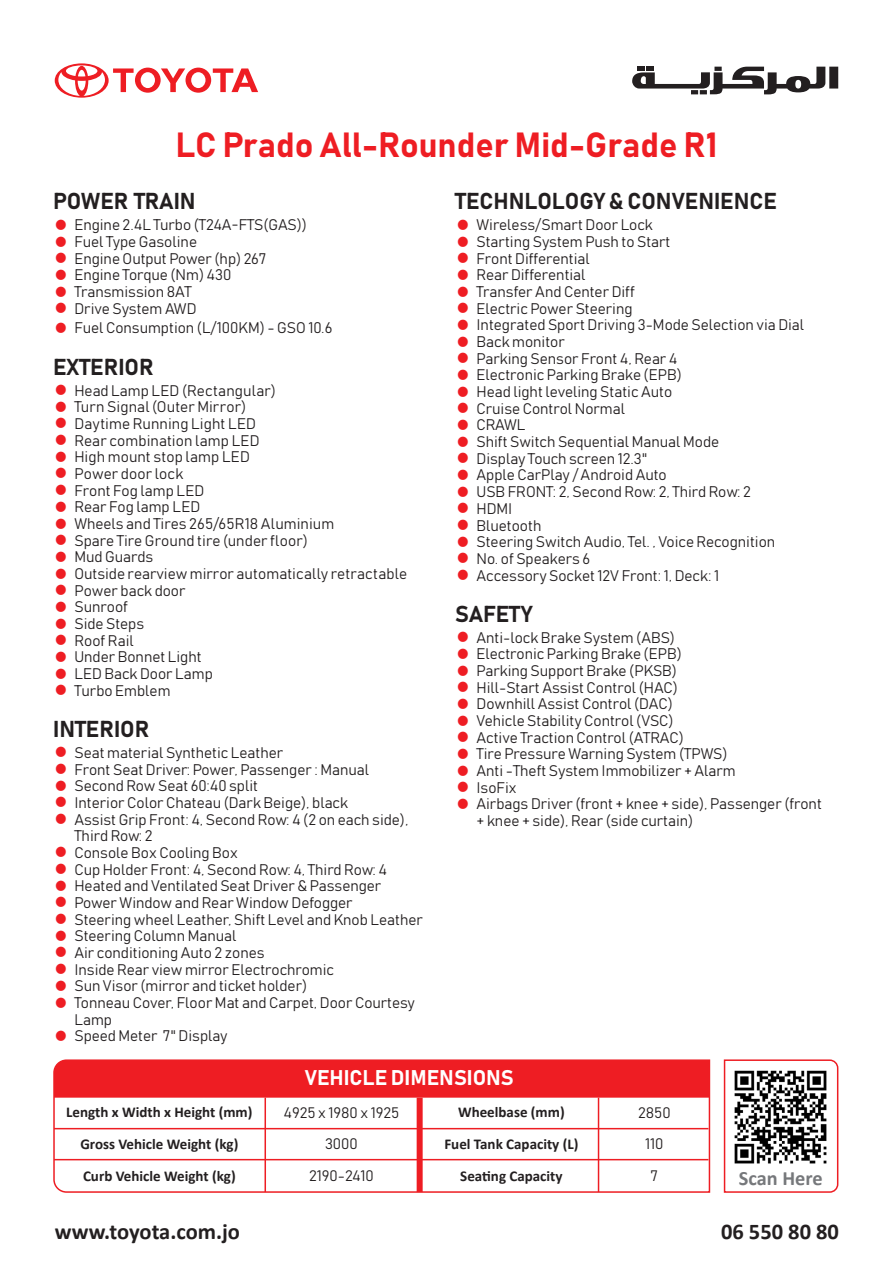
<style>
.page{position:relative;width:893px;height:1263px;background:#fff}
.page>*{position:absolute;margin:0;border:0;box-sizing:border-box;transform-origin:0 0}
.t1{font:34.5px "Bahnschrift";color:#ee1d23}
.Category{font:22.8px "Bahnschrift";color:#231f20}
.t2{font:700 22.5px "Calibri";color:#231f20}
.t3{font:21px "Bahnschrift";color:#fff}
.t4{font:700 20.4px "Calibri";color:#76787b}
.t5{font:15.15px/16.6px "Bahnschrift";color:#231f20}
.t6{font:700 15px/31.7px "Calibri";color:#231f20;text-align:center}
.Normal_Text{font:15px "Bahnschrift";color:#231f20}
.s1{color:#ee1d23}
</style>
<div class="page">
<svg style="left:632px;top:67px;width:206px;height:27px"></svg>
<svg style="left:55px;top:63px;width:203px;height:35px"></svg>
<svg style="left:53px;top:1059px;width:658px;height:134px"></svg>
<div style="left:54px;top:1060px;width:655px;height:38px;background:#ee1d23"></div>
<div style="left:417px;top:1098px;width:6px;height:94px;background:#ee1d23"></div>
<hr style="left:265px;top:1098px;width:1px;height:94px;background:#ee1d23">
<hr style="left:598px;top:1098px;width:1px;height:94px;background:#ee1d23">
<hr style="left:54px;top:1159px;width:654px;height:1px;background:#ee1d23">
<hr style="left:54px;top:1128px;width:654px;height:1px;background:#ee1d23">
<svg style="left:723px;top:1059px;width:116px;height:134px"></svg>
<img style="left:729px;top:1066px;width:103px;height:102px">
<p class="t1" style="left:175px;top:123px;width:544px">LC Prado All-Rounder Mid-Grade R1</p>
<p class="Category" style="left:53px;top:187px;width:144px">POWER TRAIN</p>
<p class="t5" style="left:53px;top:216px;width:255px"><span class="s1">•</span> Engine 2.4L Turbo (T24A-FTS(GAS))</p>
<p class="t5" style="left:53px;top:233px;width:145px"><span class="s1">•</span> Fuel Type Gasoline</p>
<p class="t5" style="left:53px;top:250px;width:215px"><span class="s1">•</span> Engine Output Power (hp) 267</p>
<p class="t5" style="left:53px;top:266px;width:180px"><span class="s1">•</span> Engine Torque (Nm) 430</p>
<p class="t5" style="left:53px;top:283px;width:140px"><span class="s1">•</span> Transmission 8AT</p>
<p class="t5" style="left:53px;top:300px;width:145px"><span class="s1">•</span> Drive System AWD</p>
<p class="t5" style="left:53px;top:320px;width:281px"><span class="s1">•</span> Fuel Consumption (L/100KM) - GSO 10.6</p>
<p class="Category" style="left:53px;top:352px;width:102px">EXTERIOR</p>
<p class="t5" style="left:53px;top:382px;width:224px"><span class="s1">•</span> Head Lamp LED (Rectangular)</p>
<p class="t5" style="left:53px;top:398px;width:194px"><span class="s1">•</span> Turn Signal (Outer Mirror)</p>
<p class="t5" style="left:53px;top:415px;width:204px"><span class="s1">•</span> Daytime Running Light LED</p>
<p class="t5" style="left:53px;top:432px;width:208px"><span class="s1">•</span> Rear combination lamp LED</p>
<p class="t5" style="left:53px;top:448px;width:198px"><span class="s1">•</span> High mount stop lamp LED</p>
<p class="t5" style="left:53px;top:465px;width:132px"><span class="s1">•</span> Power door lock</p>
<p class="t5" style="left:53px;top:482px;width:153px"><span class="s1">•</span> Front Fog lamp LED</p>
<p class="t5" style="left:53px;top:498px;width:149px"><span class="s1">•</span> Rear Fog lamp LED</p>
<p class="t5" style="left:53px;top:515px;width:283px"><span class="s1">•</span> Wheels and Tires 265/65R18 Aluminium</p>
<p class="t5" style="left:53px;top:532px;width:256px"><span class="s1">•</span> Spare Tire Ground tire (under floor)</p>
<p class="t5" style="left:53px;top:548px;width:102px"><span class="s1">•</span> Mud Guards</p>
<p class="t5" style="left:53px;top:565px;width:356px"><span class="s1">•</span> Outside rearview mirror automatically retractable</p>
<p class="t5" style="left:53px;top:582px;width:134px"><span class="s1">•</span> Power back door</p>
<p class="t5" style="left:53px;top:598px;width:76px"><span class="s1">•</span> Sunroof</p>
<p class="t5" style="left:53px;top:615px;width:93px"><span class="s1">•</span> Side Steps</p>
<p class="t5" style="left:53px;top:632px;width:82px"><span class="s1">•</span> Roof Rail</p>
<p class="t5" style="left:53px;top:648px;width:150px"><span class="s1">•</span> Under Bonnet Light</p>
<p class="t5" style="left:53px;top:665px;width:161px"><span class="s1">•</span> LED Back Door Lamp</p>
<p class="t5" style="left:53px;top:682px;width:119px"><span class="s1">•</span> Turbo Emblem</p>
<p class="Category" style="left:53px;top:714px;width:98px">INTERIOR</p>
<p class="t5" style="left:53px;top:744px;width:232px"><span class="s1">•</span> Seat material Synthetic Leather</p>
<p class="t5" style="left:53px;top:761px;width:317px"><span class="s1">•</span> Front Seat Driver: Power, Passenger : Manual</p>
<p class="t5" style="left:53px;top:777px;width:206px"><span class="s1">•</span> Second Row Seat 60:40 split</p>
<p class="t5" style="left:53px;top:794px;width:296px"><span class="s1">•</span> Interior Color Chateau (Dark Beige), black</p>
<p class="t5" style="left:74px;top:811px;width:335px;text-indent:-21px"><span class="s1">•</span> Assist Grip Front: 4, Second Row: 4 (2 on each side),<br>Third Row: 2</p>
<p class="t5" style="left:53px;top:844px;width:186px"><span class="s1">•</span> Console Box Cooling Box</p>
<p class="t5" style="left:53px;top:861px;width:335px"><span class="s1">•</span> Cup Holder Front: 4, Second Row: 4, Third Row: 4</p>
<p class="t5" style="left:53px;top:877px;width:330px"><span class="s1">•</span> Heated and Ventilated Seat Driver &amp; Passenger</p>
<p class="t5" style="left:53px;top:894px;width:301px"><span class="s1">•</span> Power Window and Rear Window Defogger</p>
<p class="t5" style="left:53px;top:911px;width:371px"><span class="s1">•</span> Steering wheel Leather, Shift Level and Knob Leather</p>
<p class="t5" style="left:53px;top:927px;width:185px"><span class="s1">•</span> Steering Column Manual</p>
<p class="t5" style="left:53px;top:944px;width:213px"><span class="s1">•</span> Air conditioning Auto 2 zones</p>
<p class="t5" style="left:53px;top:961px;width:282px"><span class="s1">•</span> Inside Rear view mirror Electrochromic</p>
<p class="t5" style="left:53px;top:977px;width:256px"><span class="s1">•</span> Sun Visor (mirror and ticket holder)</p>
<p class="t5" style="left:74px;top:994px;width:342px;text-indent:-21px"><span class="s1">•</span> Tonneau Cover, Floor Mat and Carpet, Door Courtesy<br>Lamp</p>
<p class="t5" style="left:53px;top:1027px;width:176px"><span class="s1">•</span> Speed Meter 7" Display</p>
<p class="Category" style="left:455px;top:187px;width:323px">TECHNLOLOGY &amp; CONVENIENCE</p>
<p class="t5" style="left:455px;top:216px;width:199px"><span class="s1">•</span> Wireless/Smart Door Lock</p>
<p class="t5" style="left:455px;top:233px;width:217px"><span class="s1">•</span> Starting System Push to Start</p>
<p class="t5" style="left:455px;top:250px;width:136px"><span class="s1">•</span> Front Differential</p>
<p class="t5" style="left:455px;top:266px;width:132px"><span class="s1">•</span> Rear Differential</p>
<p class="t5" style="left:455px;top:283px;width:181px"><span class="s1">•</span> Transfer And Center Diff</p>
<p class="t5" style="left:455px;top:300px;width:179px"><span class="s1">•</span> Electric Power Steering</p>
<p class="t5" style="left:455px;top:316px;width:351px"><span class="s1">•</span> Integrated Sport Driving 3-Mode Selection via Dial</p>
<p class="t5" style="left:455px;top:333px;width:111px"><span class="s1">•</span> Back monitor</p>
<p class="t5" style="left:455px;top:350px;width:224px"><span class="s1">•</span> Parking Sensor Front 4, Rear 4</p>
<p class="t5" style="left:455px;top:366px;width:228px"><span class="s1">•</span> Electronic Parking Brake (EPB)</p>
<p class="t5" style="left:455px;top:383px;width:218px"><span class="s1">•</span> Head light leveling Static Auto</p>
<p class="t5" style="left:455px;top:400px;width:171px"><span class="s1">•</span> Cruise Control Normal</p>
<p class="t5" style="left:455px;top:417px;width:72px"><span class="s1">•</span> CRAWL</p>
<p class="t5" style="left:455px;top:433px;width:265px"><span class="s1">•</span> Shift Switch Sequential Manual Mode</p>
<p class="t5" style="left:455px;top:450px;width:194px"><span class="s1">•</span> Display Touch screen 12.3"</p>
<p class="t5" style="left:455px;top:467px;width:213px"><span class="s1">•</span> Apple CarPlay / Android Auto</p>
<p class="t5" style="left:455px;top:483px;width:297px"><span class="s1">•</span> USB FRONT: 2, Second Row: 2, Third Row: 2</p>
<p class="t5" style="left:455px;top:500px;width:59px"><span class="s1">•</span> HDMI</p>
<p class="t5" style="left:455px;top:517px;width:88px"><span class="s1">•</span> Bluetooth</p>
<p class="t5" style="left:455px;top:533px;width:322px"><span class="s1">•</span> Steering Switch Audio, Tel. , Voice Recognition</p>
<p class="t5" style="left:455px;top:550px;width:137px"><span class="s1">•</span> No. of Speakers 6</p>
<p class="t5" style="left:455px;top:567px;width:265px"><span class="s1">•</span> Accessory Socket 12V Front: 1, Deck: 1</p>
<p class="Category" style="left:455px;top:599px;width:79px">SAFETY</p>
<p class="t5" style="left:455px;top:629px;width:221px"><span class="s1">•</span> Anti-lock Brake System (ABS)</p>
<p class="t5" style="left:455px;top:645px;width:228px"><span class="s1">•</span> Electronic Parking Brake (EPB)</p>
<p class="t5" style="left:455px;top:662px;width:223px"><span class="s1">•</span> Parking Support Brake (PKSB)</p>
<p class="t5" style="left:455px;top:679px;width:224px"><span class="s1">•</span> Hill-Start Assist Control (HAC)</p>
<p class="t5" style="left:455px;top:695px;width:219px"><span class="s1">•</span> Downhill Assist Control (DAC)</p>
<p class="t5" style="left:455px;top:712px;width:220px"><span class="s1">•</span> Vehicle Stability Control (VSC)</p>
<p class="t5" style="left:455px;top:729px;width:230px"><span class="s1">•</span> Active Traction Control (ATRAC)</p>
<p class="t5" style="left:455px;top:745px;width:274px"><span class="s1">•</span> Tire Pressure Warning System (TPWS)</p>
<p class="t5" style="left:455px;top:762px;width:282px"><span class="s1">•</span> Anti -Theft System Immobilizer + Alarm</p>
<p class="t5" style="left:455px;top:779px;width:63px"><span class="s1">•</span> IsoFix</p>
<p class="t5" style="left:476px;top:795px;width:347px;text-indent:-21px"><span class="s1">•</span> Airbags Driver (front + knee + side), Passenger (front + knee + side), Rear (side curtain)</p>
<h3 class="t3" style="left:305px;top:1064px;width:211px">VEHICLE DIMENSIONS</h3>
<p class="Normal_Text" style="left:283px;top:1103px;width:117px">4925 x 1980 x 1925</p>
<p class="Normal_Text" style="left:325px;top:1134px;width:34px">3000</p>
<p class="Normal_Text" style="left:309px;top:1166px;width:66px">2190-2410</p>
<p class="t6" style="left:66px;top:1096px;width:188px">Length x Width x Height (mm)<br>Gross Vehicle Weight (kg)<br>Curb Vehicle Weight (kg)</p>
<p class="t6" style="left:444px;top:1096px;width:136px">Wheelbase (mm)<br>Fuel Tank Capacity (L)<br>Seating Capacity</p>
<p class="Normal_Text" style="left:638px;top:1103px;width:34px">2850</p>
<p class="Normal_Text" style="left:645px;top:1134px;width:20px">110</p>
<p class="Normal_Text" style="left:650px;top:1166px;width:9px">7</p>
<h3 class="t4" style="left:739px;top:1163px;width:85px">Scan Here</h3>
<h3 class="t2" style="left:55px;top:1215px;width:187px">www.toyota.com.jo</h3>
<h3 class="t2" style="left:721px;top:1215px;width:119px">06 550 80 80</h3>
</div>
